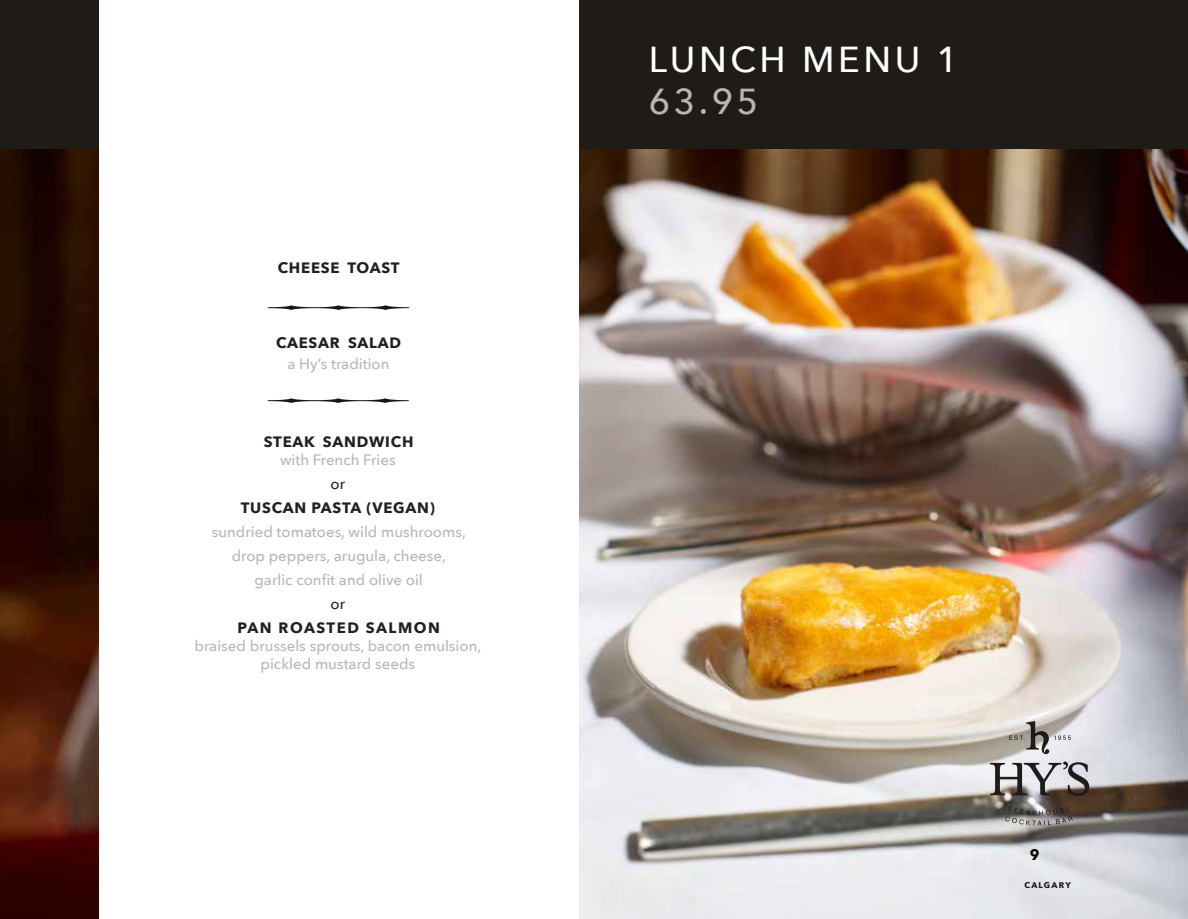
<style>
.page{position:relative;width:1188px;height:919px;background:#fff}
.page>*{position:absolute;margin:0;border:0;box-sizing:border-box;transform-origin:0 0}
.t1{font:500 36px "Avenir Next";letter-spacing:.1em;color:#fff}
.t2{font:500 36px "Avenir Next";color:#b7b6b5}
.t3{font:500 15px/24px "Avenir Next";color:#b9b7b6;text-align:center}
.t4{font:700 15px "Avenir Next";letter-spacing:.05em;color:#231f20}
.t5{font:700 15px "Avenir Next";letter-spacing:.1em;color:#231f20}
.t6{font:500 15px "Avenir Next";color:#231f20}
.t7{font:700 15px "Avenir Next";color:#080704}
.t8{font:700 8.25px "Avenir Next";letter-spacing:.145em;color:#191410}
</style>
<div class="page">
<img style="left:0;top:149px;width:99px;height:769px">
<img style="left:579px;top:149px;width:609px;height:769px">
<svg style="left:990px;top:761px;width:99px;height:34px;background:#9f9b9b"></svg>
<svg style="left:1005px;top:805px;width:68px;height:20px"></svg>
<svg style="left:1009px;top:720px;width:62px;height:33px;background:#afaba8"></svg>
<div style="left:0;top:1px;width:1188px;height:148px;background:#1f1c18"></div>
<div style="left:99px;top:1px;width:479px;height:917px;background:#fff"></div>
<p class="t4" style="left:278px;top:257px;width:123px">CHEESE TOAST</p>
<p class="t4" style="left:276px;top:332px;width:127px">CAESAR SALAD</p>
<p class="t3" style="left:287px;top:352px;width:104px">a Hy’s tradition</p>
<p class="t4" style="left:264px;top:431px;width:151px">STEAK SANDWICH</p>
<p class="t3" style="left:280px;top:447px;width:117px">with French Fries</p>
<p class="t6" style="left:331px;top:473px;width:16px">or</p>
<p class="t4" style="left:241px;top:497px;width:196px">TUSCAN PASTA (VEGAN)</p>
<p class="t3" style="left:212px;top:519px;width:256px">sundried tomatoes, wild mushrooms, drop peppers, arugula, cheese, garlic confit and olive oil</p>
<p class="t6" style="left:331px;top:593px;width:16px">or</p>
<p class="t5" style="left:237px;top:617px;width:204px">PAN ROASTED SALMON</p>
<p class="t3" style="left:194px;top:636px;width:288px;line-height:18px">braised brussels sprouts, bacon emulsion, pickled mustard seeds</p>
<h1 class="t1" style="left:649px;top:36px;width:311px">LUNCH MENU 1</h1>
<h1 class="t2" style="left:649px;top:78px;width:111px">63.95</h1>
<p class="t7" style="left:1030px;top:844px;width:11px">9</p>
<p class="t8" style="left:1024px;top:879px;width:48px">CALGARY</p>
</div>
